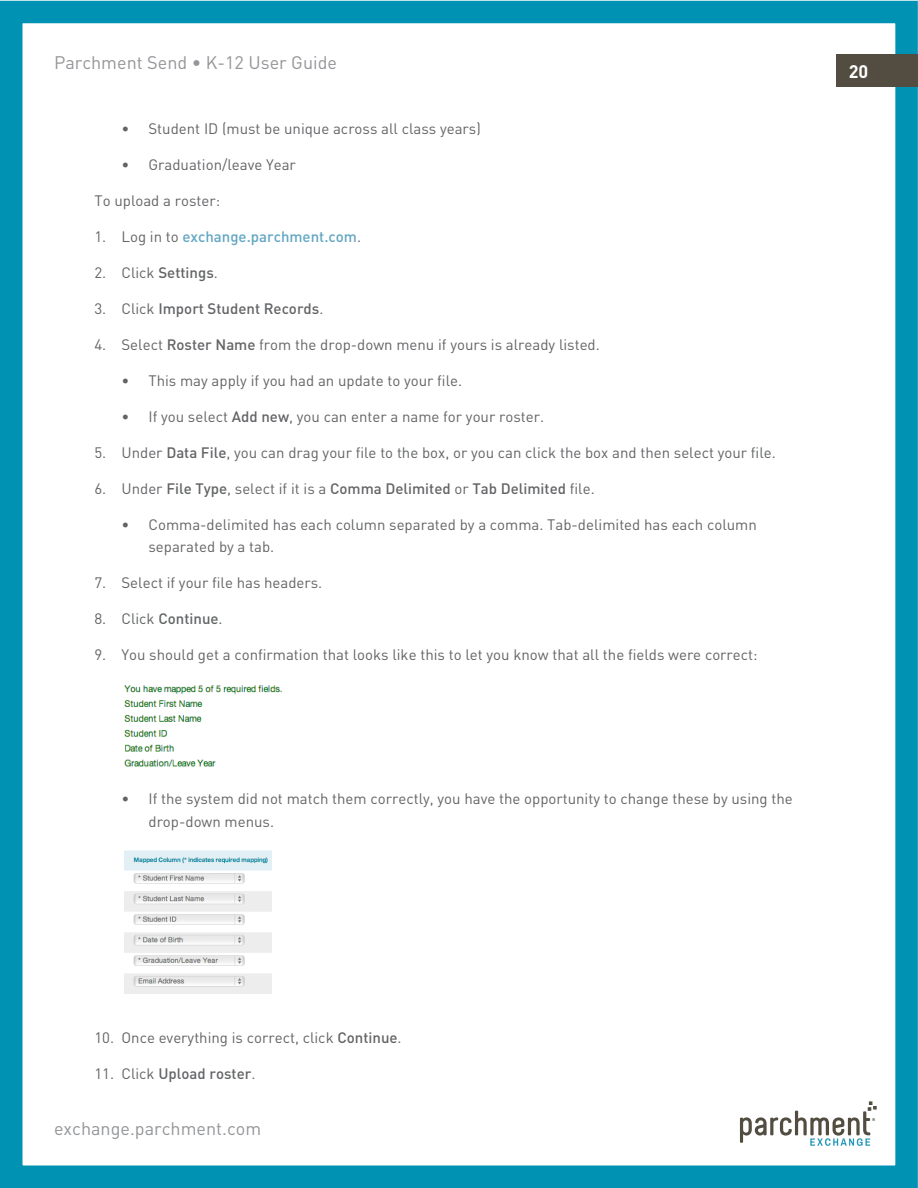
<style>
.page{position:relative;width:918px;height:1188px;background:#fff}
.page>*{position:absolute;margin:0;border:0;box-sizing:border-box;transform-origin:0 0}
.t1{font:18px "DIN";color:#939598}
.t2{font:700 18px "DIN";color:#fff}
.t3{font:15px/22.5px "DIN";color:#636466}
.t4{font:500 15px "DIN";color:#636466}
.t5{font:500 15px "DIN";color:#62a6c2}
.s1{font-weight:400;color:#636466}
.s2{font-weight:500}
.s3{font-weight:400}
</style>
<div class="page">
<div style="left:0;top:1px;width:918px;height:1187px;border:22px solid #0092b3"></div>
<div style="left:836px;top:54px;width:82px;height:32px;background:#524d40"></div>
<svg style="left:740px;top:1102px;width:137px;height:44px"></svg>
<img style="left:124px;top:685px;width:158px;height:82px">
<img style="left:124px;top:850px;width:147px;height:144px">
<p class="t1" style="left:54px;top:51px;width:285px">Parchment Send • K-12 User Guide</p>
<p class="t3" style="left:122px;top:117px;width:361px">• Student ID (must be unique across all class years)</p>
<p class="t3" style="left:122px;top:153px;width:176px">• Graduation/leave Year</p>
<p class="t3" style="left:94px;top:189px;width:127px">To upload a roster:</p>
<p class="t5" style="left:94px;top:227px;width:268px"><span class="s1">1. Log in to</span> exchange.parchment.com<span class="s1">.</span></p>
<p class="t3" style="left:94px;top:261px;width:125px">2. Click <span class="s2">Settings</span>.</p>
<p class="t4" style="left:94px;top:299px;width:230px"><span class="s3">3. Click</span> Import Student Records<span class="s3">.</span></p>
<p class="t3" style="left:94px;top:333px;width:507px">4. Select <span class="s2">Roster Name</span> from the drop-down menu if yours is already listed.</p>
<p class="t3" style="left:122px;top:369px;width:342px">• This may apply if you had an update to your file.</p>
<p class="t3" style="left:122px;top:405px;width:424px">• If you select <span class="s2">Add new</span>, you can enter a name for your roster.</p>
<p class="t3" style="left:94px;top:441px;width:683px">5. Under <span class="s2">Data File</span>, you can drag your file to the box, or you can click the box and then select your file.</p>
<p class="t4" style="left:94px;top:479px;width:502px"><span class="s3">6. Under</span> File Type<span class="s3">, select if it is a</span> Comma Delimited <span class="s3">or</span> Tab Delimited <span class="s3">file.</span></p>
<p class="t3" style="left:148px;top:513px;width:610px;text-indent:-27px">• Comma-delimited has each column separated by a comma. Tab-delimited has each column separated by a tab.</p>
<p class="t3" style="left:94px;top:571px;width:229px">7. Select if your file has headers.</p>
<p class="t3" style="left:94px;top:607px;width:130px">8. Click <span class="s2">Continue</span>.</p>
<p class="t3" style="left:94px;top:643px;width:665px">9. You should get a confirmation that looks like this to let you know that all the fields were correct:</p>
<p class="t3" style="left:148px;top:787px;width:646px;text-indent:-27px">• If the system did not match them correctly, you have the opportunity to change these by using the drop-down menus.</p>
<p class="t2" style="left:849px;top:60px;width:21px">20</p>
<p class="t3" style="left:94px;top:1026px;width:309px">10. Once everything is correct, click <span class="s2">Continue</span>.</p>
<p class="t4" style="left:94px;top:1064px;width:162px"><span class="s3">11. Click</span> Upload roster<span class="s3">.</span></p>
<p class="t1" style="left:54px;top:1118px;width:209px">exchange.parchment.com</p>
</div>
